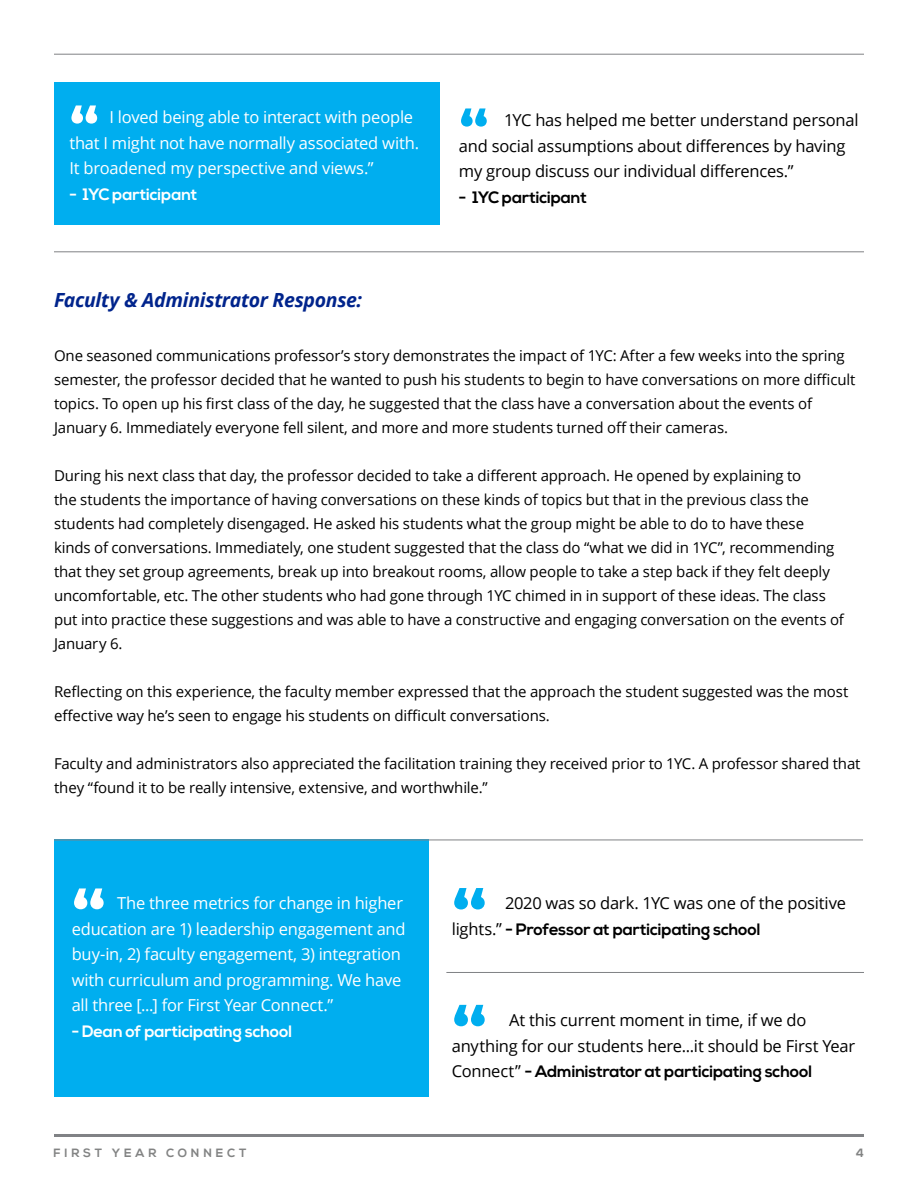
<style>
.page{position:relative;width:918px;height:1188px;background:#fff}
.page>*{position:absolute;margin:0;border:0;box-sizing:border-box;transform-origin:0 0}
.t1{font:700 71.1px "Montserrat";color:#00aeef}
.t2{font:700 69px "Montserrat";color:#fff}
.t3{font:700 60px "Montserrat";color:#00aeef}
.t4{font:700 60px "Montserrat";color:#fff}
.t5{font:italic 700 19.5px "Open Sans";letter-spacing:-.015em;color:#00248c}
.t6{font:16.5px/25.5px "Open Sans";letter-spacing:-.015em;color:#fff}
.t7{font:16.5px/25.5px "Open Sans";letter-spacing:-.015em;color:#000;text-align:center}
.t8{font:700 16.5px "Nexa";letter-spacing:-.01em;color:#000}
.t9{font:700 16.5px "Nexa";letter-spacing:-.01em;color:#fff}
.t10{font:15px/24px "Open Sans";letter-spacing:-.01em;color:#000}
.t11{font:700 12px "Nexa";letter-spacing:.32em;color:#828383}
.s1{font-family:"Open Sans";font-weight:400}
</style>
<div class="page">
<hr style="left:54px;top:1134px;width:810px;height:3px;background:#808285">
<hr style="left:54px;top:54px;width:810px;height:1px;background:#808285">
<div style="left:54px;top:840px;width:374px;height:257px;background:#00aeef"></div>
<hr style="left:446px;top:972px;width:418px;height:1px;background:#808285">
<hr style="left:54px;top:840px;width:809px;height:1px;background:#808285">
<div style="left:54px;top:83px;width:385px;height:142px;background:#00aeef"></div>
<hr style="left:54px;top:252px;width:810px;height:1px;background:#808285">
<h3 class="t4" style="left:69px;top:75px;width:31px">“</h3>
<p class="t6" style="left:69px;top:104px;width:351px;text-indent:40px">I loved being able to interact with people that I might not have normally associated with.<br>It broadened my perspective and views.”</p>
<p class="t9" style="left:69px;top:185px;width:129px">- 1YC participant</p>
<h3 class="t5" style="left:54px;top:287px;width:310px">Faculty &amp; Administrator Response:</h3>
<h3 class="t3" style="left:459px;top:78px;width:31px">“</h3>
<p class="t7" style="left:459px;top:107px;width:401px;text-align:left;text-indent:45px">1YC has helped me better understand personal and social assumptions about differences by having my group discuss our individual differences.”</p>
<p class="t8" style="left:459px;top:188px;width:129px">- 1YC participant</p>
<p class="t10" style="left:54px;top:343px;width:803px">One seasoned communications professor’s story demonstrates the impact of 1YC: After a few weeks into the spring semester, the professor decided that he wanted to push his students to begin to have conversations on more difficult topics. To open up his first class of the day, he suggested that the class have a conversation about the events of January 6. Immediately everyone fell silent, and more and more students turned off their cameras.</p>
<p class="t10" style="left:54px;top:463px;width:792px">During his next class that day, the professor decided to take a different approach. He opened by explaining to<br>the students the importance of having conversations on these kinds of topics but that in the previous class the students had completely disengaged. He asked his students what the group might be able to do to have these kinds of conversations. Immediately, one student suggested that the class do “what we did in 1YC”, recommending that they set group agreements, break up into breakout rooms, allow people to take a step back if they felt deeply uncomfortable, etc. The other students who had gone through 1YC chimed in in support of these ideas. The class put into practice these suggestions and was able to have a constructive and engaging conversation on the events of January 6.</p>
<p class="t10" style="left:54px;top:679px;width:796px">Reflecting on this experience, the faculty member expressed that the approach the student suggested was the most effective way he’s seen to engage his students on difficult conversations.</p>
<p class="t10" style="left:54px;top:751px;width:808px">Faculty and administrators also appreciated the facilitation training they received prior to 1YC. A professor shared that they “found it to be really intensive, extensive, and worthwhile.”</p>
<h2 class="t2" style="left:72px;top:854px;width:36px">“</h2>
<p class="t6" style="left:72px;top:890px;width:336px;text-indent:45px">The three metrics for change in higher education are 1) leadership engagement and buy-in, 2) faculty engagement, 3) integration with curriculum and programming. We have all three [...] for First Year Connect.”</p>
<p class="t9" style="left:72px;top:1021px;width:222px">- Dean of participating school</p>
<h1 class="t1" style="left:452px;top:852px;width:37px">“</h1>
<p class="t7" style="left:505px;top:890px;width:342px">2020 was so dark. 1YC was one of the positive</p>
<p class="t8" style="left:452px;top:920px;width:310px"><span class="s1">lights.”</span> - Professor at participating school</p>
<h1 class="t1" style="left:452px;top:969px;width:37px">“</h1>
<p class="t7" style="left:452px;top:1007px;width:405px">At this current moment in time, if we do<br>anything for our students here...it should be First Year</p>
<p class="t8" style="left:452px;top:1062px;width:362px"><span class="s1">Connect”</span> - Administrator at participating school</p>
<p class="t11" style="left:53px;top:1145px;width:195px">FIRST YEAR CONNECT</p>
<p class="t11" style="left:856px;top:1145px;width:10px">4</p>
</div>
